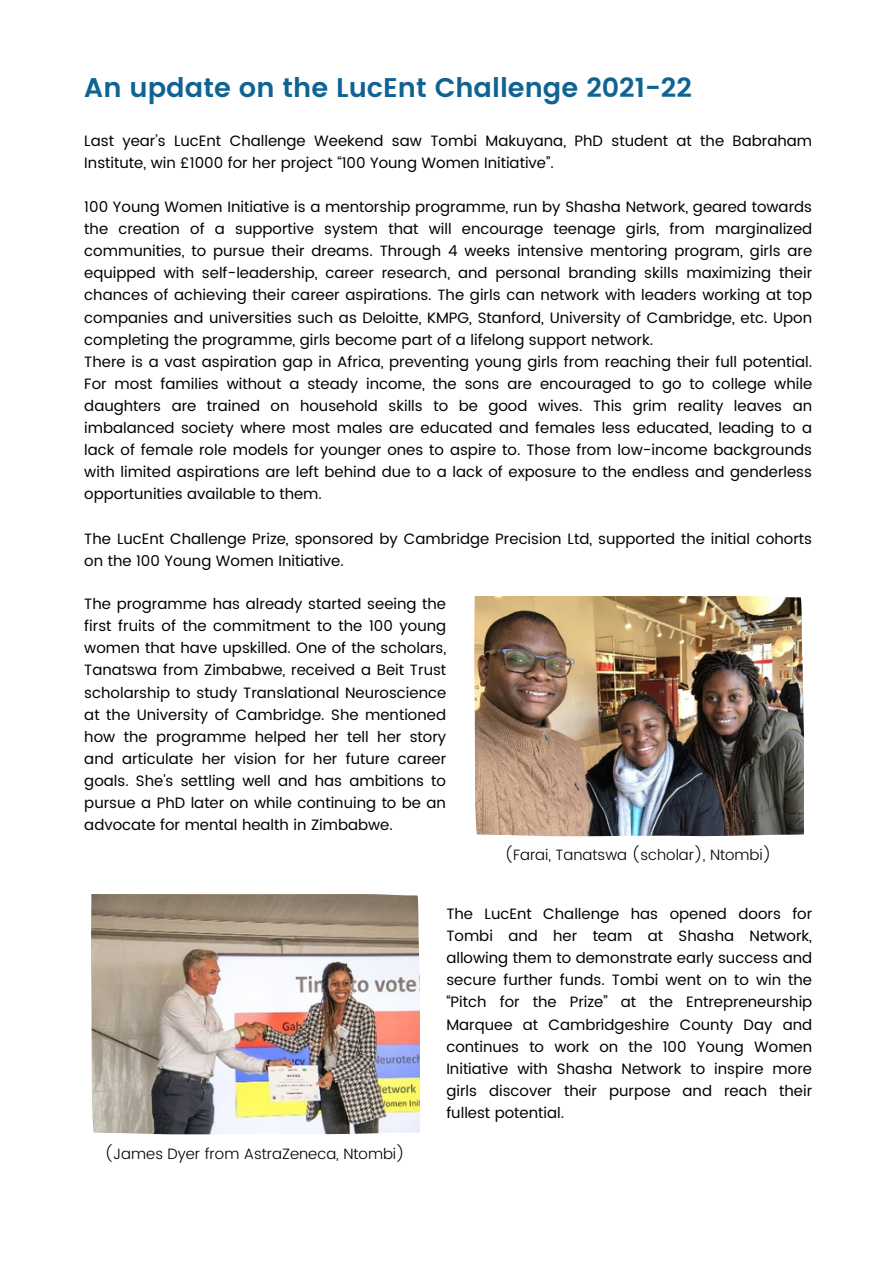
<style>
.page{position:relative;width:893px;height:1264px;background:#fff}
.page>*{position:absolute;margin:0;border:0;box-sizing:border-box;transform-origin:0 0}
.t1{font:600 27px "Poppins";color:#0f6393}
.t2{font:15px/22px "Poppins";color:#000}
.t3{font:300 15px "Poppins";color:#000}
</style>
<div class="page">
<img style="left:474px;top:596px;width:329px;height:240px">
<img style="left:91px;top:894px;width:328px;height:240px">
<h1 class="t1" style="left:84px;top:71px;width:609px">An update on the LucEnt Challenge 2021-22</h1>
<p class="t2" style="left:84px;top:129px;width:729px">Last year’s LucEnt Challenge Weekend saw Tombi Makuyana, PhD student at the Babraham<br>Institute, win £1000 for her project “100 Young Women Initiative”.</p>
<p class="t2" style="left:84px;top:196px;width:729px">100 Young Women Initiative is a mentorship programme, run by Shasha Network, geared towards the creation of a supportive system that will encourage teenage girls, from marginalized communities, to pursue their dreams. Through 4 weeks intensive mentoring program, girls are equipped with self-leadership, career research, and personal branding skills maximizing their chances of achieving their career aspirations. The girls can network with leaders working at top companies and universities such as Deloitte, KMPG, Stanford, University of Cambridge, etc. Upon completing the programme, girls become part of a lifelong support network.<br>There is a vast aspiration gap in Africa, preventing young girls from reaching their full potential.<br>For most families without a steady income, the sons are encouraged to go to college while daughters are trained on household skills to be good wives. This grim reality leaves an imbalanced society where most males are educated and females less educated, leading to a lack of female role models for younger ones to aspire to. Those from low-income backgrounds with limited aspirations are left behind due to a lack of exposure to the endless and genderless opportunities available to them.</p>
<p class="t2" style="left:84px;top:527px;width:729px">The LucEnt Challenge Prize, sponsored by Cambridge Precision Ltd, supported the initial cohorts on the 100 Young Women Initiative.</p>
<p class="t2" style="left:84px;top:593px;width:363px;text-align:justify">The programme has already started seeing the first fruits of the commitment to the 100 young women that have upskilled. One of the scholars, Tanatswa from Zimbabwe, received a Beit Trust scholarship to study Translational Neuroscience at the University of Cambridge. She mentioned how the programme helped her tell her story and articulate her vision for her future career goals. She's settling well and has ambitions to pursue a PhD later on while continuing to be an advocate for mental health in Zimbabwe.</p>
<p class="t3" style="left:504px;top:846px;width:269px">(Farai, Tanatswa (scholar), Ntombi)</p>
<p class="t3" style="left:104px;top:1145px;width:302px">(James Dyer from AstraZeneca, Ntombi)</p>
<p class="t2" style="left:446px;top:902px;width:367px;text-align:justify">The LucEnt Challenge has opened doors for Tombi and her team at Shasha Network, allowing them to demonstrate early success and secure further funds. Tombi went on to win the “Pitch for the Prize” at the Entrepreneurship Marquee at Cambridgeshire County Day and continues to work on the 100 Young Women Initiative with Shasha Network to inspire more girls discover their purpose and reach their fullest potential.</p>
</div>
